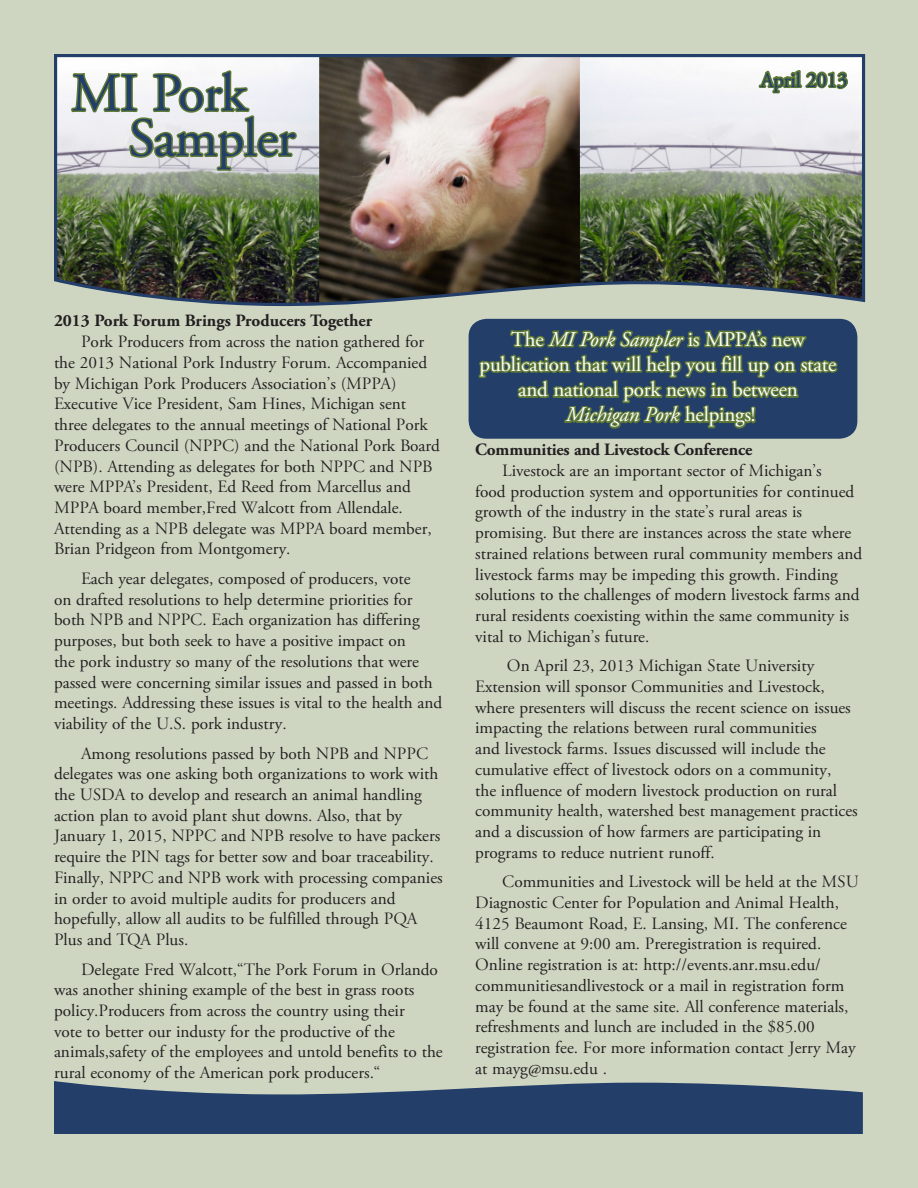
<style>
.page{position:relative;width:918px;height:1188px;background:#ced6c2}
.page>*{position:absolute;margin:0;border:0;box-sizing:border-box;transform-origin:0 0}
.Headline_level_2{font:54px "Adobe Garamond Pro";letter-spacing:-.01em;color:#233e69}
.Photo_head{font:51.75px "Adobe Garamond Pro";letter-spacing:-.03em;color:#233e69}
.Photo_head-2{font:51.75px "Adobe Garamond Pro";letter-spacing:-.05em;color:#233e69}
.Headline_level_2-2{font:21px "Adobe Garamond Pro";letter-spacing:-.01em;color:#fff}
.Headline_level_2-3{font:italic 21px "Adobe Garamond Pro";letter-spacing:-.01em;color:#fff}
.Headline_level_2-4{font:21px "Adobe Garamond Pro";letter-spacing:-.01em;color:#233e69}
.Newsletter_Body{font:17.25px/20.7px "Adobe Garamond Pro";color:#231f20}
.Newsletter_Body-2{font:700 17.25px "Adobe Garamond Pro";color:#231f20}
.Headline_level_2-5{font:700 17.25px "Adobe Garamond Pro";letter-spacing:-.01em;color:#231f20}
.s1{font-style:italic}
.s2{font-style:normal}
</style>
<div class="page">
<div style="left:469px;top:319px;width:388px;height:120px;background:#233e69;border-radius:18px"></div>
<svg style="left:477px;top:318px;width:362px;height:121px"></svg>
<img style="left:54px;top:54px;width:812px;height:252px">
<svg style="left:54px;top:1081px;width:809px;height:53px;background:#3a5275"></svg>
<img style="left:66px;top:69px;width:238px;height:238px">
<svg style="left:641px;top:62px;width:217px;height:56px;background:#e7e9e7"></svg>
<p class="Photo_head" style="left:68px;top:61px;width:183px">Michigan</p>
<p class="Photo_head-2" style="left:147px;top:113px;width:156px">Porkline</p>
<p class="Headline_level_2" style="left:71px;top:61px;width:177px">MI Pork</p>
<p class="Headline_level_2" style="left:129px;top:106px;width:168px">Sampler</p>
<p class="Headline_level_2-4" style="left:761px;top:67px;width:88px">April 2013</p>
<p class="Newsletter_Body-2" style="left:54px;top:311px;width:320px">2013 Pork Forum Brings Producers Together</p>
<p class="Newsletter_Body" style="left:54px;top:332px;width:387px;text-indent:27px">Pork Producers from across the nation gathered for the 2013 National Pork Industry Forum. Accompanied by Michigan Pork Producers Association’s (MPPA)<br>Executive Vice President, Sam Hines, Michigan sent three delegates to the annual meetings of National Pork Producers Council (NPPC) and the National Pork Board (NPB). Attending as delegates for both NPPC and NPB were MPPA’s President, Ed Reed from Marcellus and MPPA board member,Fred Walcott from Allendale.<br>Attending as a NPB delegate was MPPA board member, Brian Pridgeon from Montgomery.</p>
<p class="Newsletter_Body" style="left:54px;top:569px;width:390px;text-indent:27px">Each year delegates, composed of producers, vote<br>on drafted resolutions to help determine priorities for both NPB and NPPC. Each organization has differing purposes, but both seek to have a positive impact on<br>the pork industry so many of the resolutions that were passed were concerning similar issues and passed in both meetings. Addressing these issues is vital to the health and viability of the U.S. pork industry.</p>
<p class="Newsletter_Body" style="left:54px;top:743px;width:390px;text-indent:27px">Among resolutions passed by both NPB and NPPC delegates was one asking both organizations to work with the USDA to develop and research an animal handling action plan to avoid plant shut downs. Also, that by January 1, 2015, NPPC and NPB resolve to have packers require the PIN tags for better sow and boar traceability.<br>Finally, NPPC and NPB work with processing companies in order to avoid multiple audits for producers and hopefully, allow all audits to be fulfilled through PQA Plus and TQA Plus.</p>
<p class="Newsletter_Body" style="left:54px;top:959px;width:390px;text-indent:27px">Delegate Fred Walcott,“The Pork Forum in Orlando was another shining example of the best in grass roots policy.Producers from across the country using their<br>vote to better our industy for the productive of the animals,safety of the employees and untold benefits to the rural economy of the American pork producers.“</p>
<p class="Headline_level_2-2" style="left:511px;top:327px;width:295px">The <span class="s1">MI Pork Sampler</span> is MPPA’s new</p>
<p class="Headline_level_2-2" style="left:480px;top:352px;width:358px">publication that will help you fill up on state</p>
<p class="Headline_level_2-2" style="left:518px;top:377px;width:281px">and national pork news in between</p>
<p class="Headline_level_2-3" style="left:566px;top:402px;width:191px">Michigan Pork <span class="s2">helpings!</span></p>
<p class="Headline_level_2-5" style="left:475px;top:440px;width:279px">Communities and Livestock Conference</p>
<p class="Newsletter_Body" style="left:475px;top:461px;width:389px;text-indent:27px">Livestock are an important sector of Michigan’s<br>food production system and opportunities for continued growth of the industry in the state’s rural areas is promising. But there are instances across the state where strained relations between rural community members and livestock farms may be impeding this growth. Finding solutions to the challenges of modern livestock farms and rural residents coexisting within the same community is vital to Michigan’s future.</p>
<p class="Newsletter_Body" style="left:475px;top:656px;width:384px;text-indent:32px">On April 23, 2013 Michigan State University Extension will sponsor Communities and Livestock, where presenters will discuss the recent science on issues impacting the relations between rural communities<br>and livestock farms. Issues discussed will include the cumulative effect of livestock odors on a community,<br>the influence of modern livestock production on rural community health, watershed best management practices and a discussion of how farmers are participating in programs to reduce nutrient runoff.</p>
<p class="Newsletter_Body" style="left:475px;top:872px;width:385px;text-indent:27px">Communities and Livestock will be held at the MSU Diagnostic Center for Population and Animal Health, 4125 Beaumont Road, E. Lansing, MI. The conference will convene at 9:00 am. Preregistration is required.<br>Online registration is at: http://events.anr.msu.edu/ communitiesandlivestock or a mail in registration form may be found at the same site. All conference materials, refreshments and lunch are included in the $85.00 registration fee. For more information contact Jerry May at mayg@msu.edu .</p>
</div>
